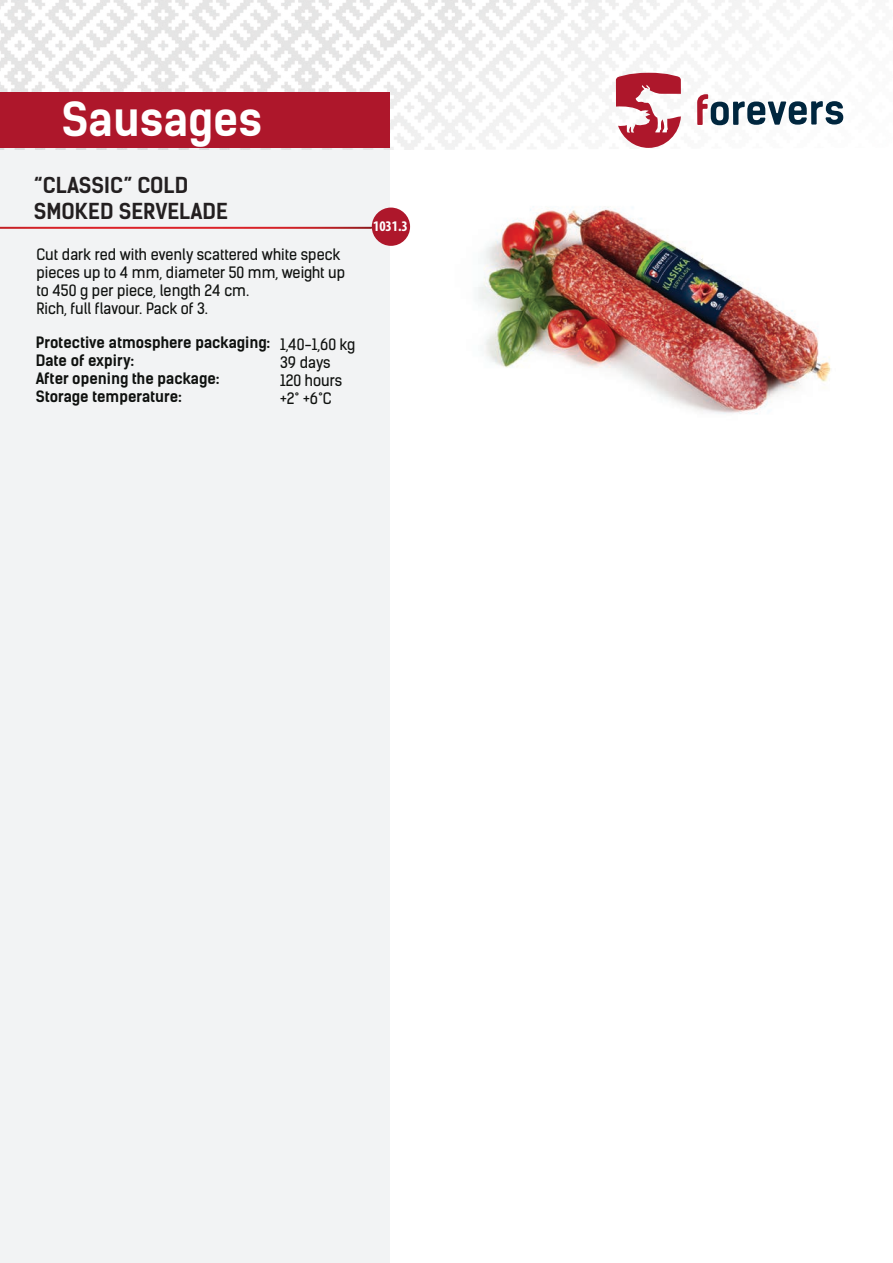
<style>
.page{position:relative;width:893px;height:1263px;background:#fff}
.page>*{position:absolute;margin:0;border:0;box-sizing:border-box;transform-origin:0 0}
.t1{font:700 45px "Kelson Sans";color:#fff}
.t2{font:700 21px/25.2px "Kelson Sans";color:#231f20}
.t3{font:15px/18px "Kelson Sans";color:#0f110f}
.t4{font:700 15px/18px "Kelson Sans";color:#0f110f}
.t5{font:700 condensed 14.7px "Myriad Pro";color:#fff}
</style>
<div class="page">
<div style="left:0;top:140px;width:390px;height:1123px;background:#f2f3f4"></div>
<img style="left:0;top:0;width:844px;height:150px">
<div style="left:0;top:92px;width:390px;height:56px;background:#ae172b"></div>
<img style="left:478px;top:206px;width:353px;height:208px">
<svg style="left:697px;top:94px;width:146px;height:31px"></svg>
<svg style="left:616px;top:73px;width:65px;height:75px"></svg>
<div style="left:372px;top:208px;width:38px;height:38px;background:#ae172b;border-radius:50%"></div>
<hr style="left:0;top:227px;width:372px;height:1px;background:#fff">
<h1 class="t1" style="left:61px;top:91px;width:202px">Sausages</h1>
<h2 class="t2" style="left:34px;top:173px;width:196px">“CLASSIC” COLD<br>SMOKED SERVELADE</h2>
<p class="t3" style="left:37px;top:245px;width:310px">Cut dark red with evenly scattered white speck pieces up to 4 mm, diameter 50 mm, weight up to 450 g per piece, length 24 cm.<br>Rich, full flavour. Pack of 3.</p>
<p class="t4" style="left:36px;top:333px;width:236px">Protective atmosphere packaging:<br>Date of expiry:<br>After opening the package:<br>Storage temperature:</p>
<p class="t3" style="left:280px;top:335px;width:77px">1,40-1,60 kg<br>39 days<br>120 hours +2˚ +6˚C</p>
<p class="t5" style="left:373px;top:217px;width:36px">1031.3</p>
</div>
